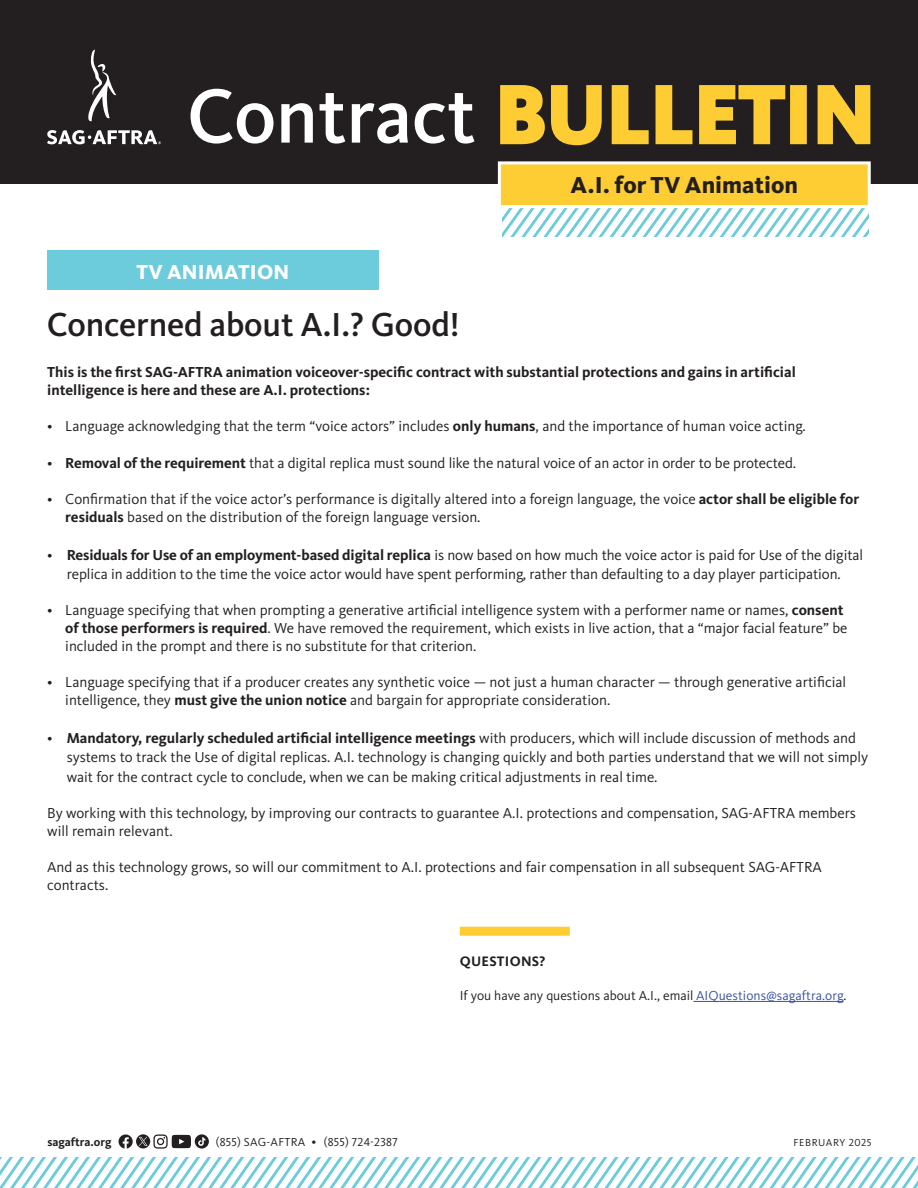
<style>
.page{position:relative;width:918px;height:1188px;background:#fff}
.page>*{position:absolute;margin:0;border:0;box-sizing:border-box;transform-origin:0 0}
.t1{font:500 79.5px "Kievit OT";letter-spacing:-.005em;color:#fff}
.t2{font:500 34.5px "Kievit OT";letter-spacing:-.005em;color:#231f20}
.t3{font:800 24px "Kievit";color:#231f20}
.t4{font:800 21px "Kievit";letter-spacing:.01em;color:#fff}
.t5{font:15px/18px "Kievit OT";color:#231f20}
.t6{font:700 15px/18px "Kievit OT";color:#231f20}
.t7{font:700 14.25px "Kievit OT";letter-spacing:.02em;color:#231f20}
.t8{font:13.5px "Kievit OT";color:#231f20}
.t9{font:12px "Kievit OT";letter-spacing:.02em;color:#231f20}
.t10{font:700 12px "Kievit OT";color:#231f20}
.t11{font:10.5px "Kievit OT";letter-spacing:.05em;color:#231f20}
.s1{font-family:"Kievit";font-weight:800;font-size:84px;color:#fecd33}
.s2{font-weight:700}
.s3{color:#3a53a3}
.s4{font-size:13.5px}
</style>
<div class="page">
<div style="left:0;top:0;width:918px;height:184px;background:#231f20"></div>
<svg style="left:88px;top:50px;width:28px;height:71px"></svg>
<svg style="left:47px;top:130px;width:114px;height:14px"></svg>
<img style="left:0;top:1158px;width:918px;height:30px">
<svg style="left:119px;top:1134px;width:14px;height:15px"></svg>
<div style="left:136px;top:1134px;width:14px;height:14px;background:#231f20;border-radius:50%"></div>
<svg style="left:139px;top:1134px;width:70px;height:15px"></svg>
<img style="left:503px;top:208px;width:365px;height:28px">
<div style="left:499px;top:163px;width:370px;height:44px;background:#fecd33"></div>
<div style="left:498px;top:161px;width:373px;height:47px;border:3px solid #fff"></div>
<div style="left:47px;top:250px;width:332px;height:40px;background:#6dccdc"></div>
<hr style="left:696px;top:1001px;width:147px;height:1px;background:#3a53a3">
<div style="left:460px;top:927px;width:110px;height:9px;background:#fecd33"></div>
<h1 class="t1" style="left:187px;top:71px;width:690px">Contract <span class="s1">BULLETIN</span></h1>
<h3 class="t3" style="left:571px;top:171px;width:229px">A.I. for TV Animation</h3>
<h3 class="t4" style="left:136px;top:259px;width:155px">TV ANIMATION</h3>
<h2 class="t2" style="left:47px;top:305px;width:415px">Concerned about A.I.? Good!</h2>
<p class="t6" style="left:47px;top:363px;width:750px">This is the first SAG-AFTRA animation voiceover-specific contract with substantial protections and gains in artificial intelligence is here and these are A.I. protections:</p>
<p class="t5" style="left:47px;top:417px;width:760px">• Language acknowledging that the term “voice actors” includes <span class="s2">only humans</span>, and the importance of human voice acting.</p>
<p class="t5" style="left:47px;top:454px;width:751px">• <span class="s2">Removal of the requirement</span> that a digital replica must sound like the natural voice of an actor in order to be protected.</p>
<p class="t5" style="left:65px;top:490px;width:795px;text-indent:-18px">• Confirmation that if the voice actor’s performance is digitally altered into a foreign language, the voice <span class="s2">actor shall be eligible for residuals</span> based on the distribution of the foreign language version.</p>
<p class="t5" style="left:47px;top:545px;width:817px;line-height:19.5px;text-align:center">• <span class="s2">Residuals for Use of an employment-based digital replica</span> is now based on how much the voice actor is paid for Use of the digital replica in addition to the time the voice actor would have spent performing, rather than defaulting to a day player participation.</p>
<p class="t5" style="left:65px;top:601px;width:784px;text-indent:-18px">• Language specifying that when prompting a generative artificial intelligence system with a performer name or names, <span class="s2">consent of those performers is required</span>. We have removed the requirement, which exists in live action, that a “major facial feature” be included in the prompt and there is no substitute for that criterion.</p>
<p class="t5" style="left:65px;top:673px;width:782px;text-indent:-18px">• Language specifying that if a producer creates any synthetic voice — not just a human character — through generative artificial intelligence, they <span class="s2">must give the union notice</span> and bargain for appropriate consideration.</p>
<p class="t5" style="left:67px;top:728px;width:803px;line-height:19.5px;text-indent:-20px">• <span class="s2">Mandatory, regularly scheduled artificial intelligence meetings</span> with producers, which will include discussion of methods and systems to track the Use of digital replicas. A.I. technology is changing quickly and both parties understand that we will not simply wait for the contract cycle to conclude, when we can be making critical adjustments in real time.</p>
<p class="t5" style="left:47px;top:804px;width:810px">By working with this technology, by improving our contracts to guarantee A.I. protections and compensation, SAG-AFTRA members will remain relevant.</p>
<p class="t5" style="left:47px;top:858px;width:776px">And as this technology grows, so will our commitment to A.I. protections and fair compensation in all subsequent SAG-AFTRA contracts.</p>
<p class="t7" style="left:460px;top:953px;width:87px">QUESTIONS?</p>
<p class="t8" style="left:460px;top:988px;width:388px">If you have any questions about A.I., email <span class="s3">AIQuestions@sagaftra.org</span>.</p>
<p class="t10" style="left:47px;top:1135px;width:66px">sagaftra.org</p>
<p class="t9" style="left:216px;top:1135px;width:183px">(855) SAG-AFTRA <span class="s4">•</span> (855) 724-2387</p>
<p class="t11" style="left:793px;top:1136px;width:80px">FEBRUARY 2025</p>
</div>
